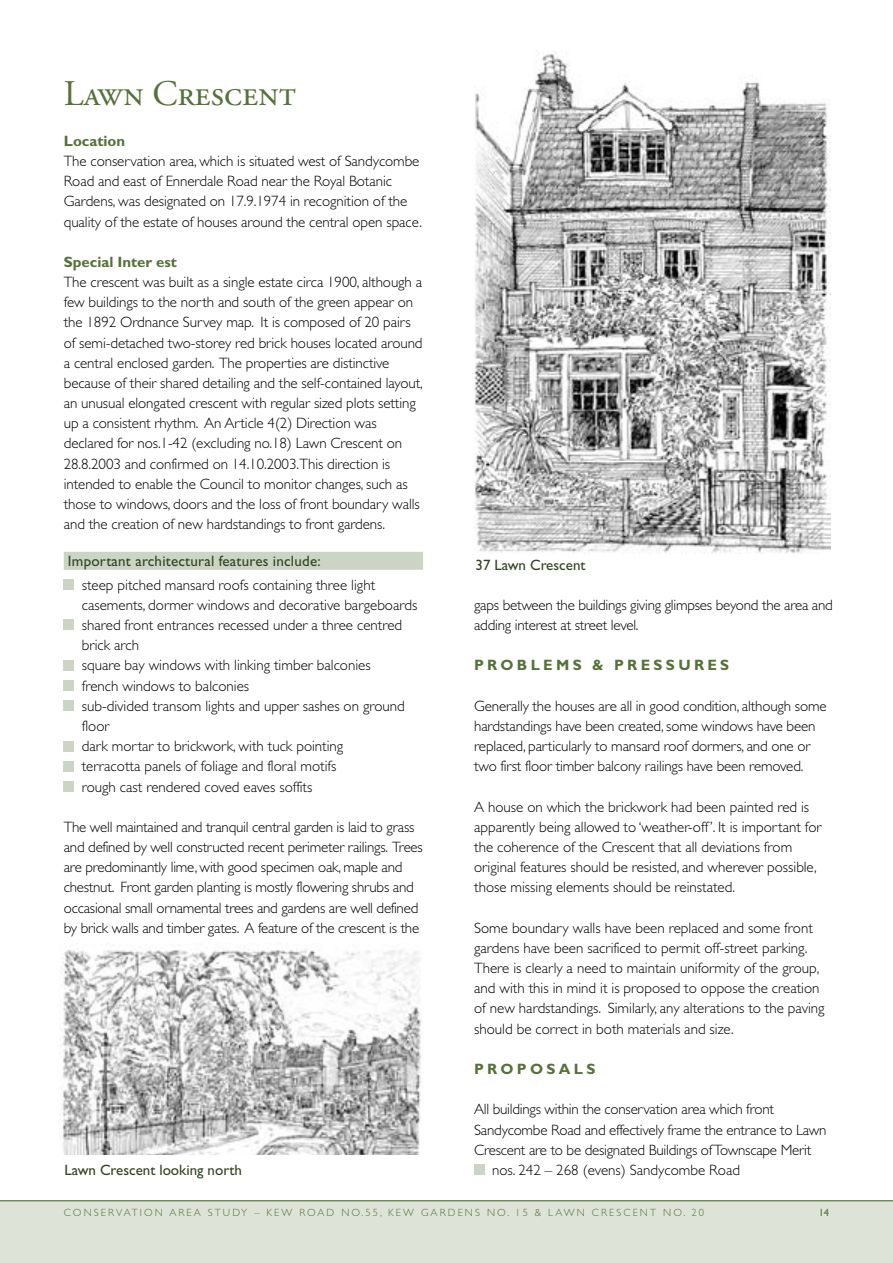
<style>
.page{position:relative;width:893px;height:1263px;background:#fff}
.page>*{position:absolute;margin:0;border:0;box-sizing:border-box;transform-origin:0 0}
.t1{font:36px "Adobe Garamond Regular SC";color:#557239}
.t2{font:300 15px/20.1px "Gill Sans";letter-spacing:-.005em;color:#000}
.t3{font:15px "Gill Sans";color:#342}
.t4{font:700 15px "Gill Sans";letter-spacing:.215em;color:#557239}
.t5{font:700 15px "Gill Sans";color:#557239}
.t6{font:300 10.5px "Gill Sans";letter-spacing:.2em;color:#557239}
.t7{font:10.5px "Gill Sans";color:#557239}
</style>
<div class="page">
<div style="left:64px;top:552px;width:359px;height:18px;background:#ccd5c3"></div>
<div style="left:64px;top:781px;width:10px;height:10px;background:#ccd5c3"></div>
<div style="left:64px;top:761px;width:10px;height:10px;background:#ccd5c3"></div>
<div style="left:64px;top:741px;width:10px;height:10px;background:#ccd5c3"></div>
<div style="left:64px;top:700px;width:10px;height:11px;background:#ccd5c3"></div>
<div style="left:64px;top:680px;width:10px;height:11px;background:#ccd5c3"></div>
<div style="left:64px;top:660px;width:10px;height:10px;background:#ccd5c3"></div>
<div style="left:64px;top:620px;width:10px;height:10px;background:#ccd5c3"></div>
<div style="left:64px;top:579px;width:10px;height:11px;background:#ccd5c3"></div>
<div style="left:474px;top:1165px;width:10px;height:10px;background:#ccd5c3"></div>
<img style="left:61px;top:945px;width:360px;height:210px">
<img style="left:474px;top:52px;width:356px;height:501px">
<div style="left:0;top:1200px;width:892px;height:63px;background:#dde3d7"></div>
<hr style="left:0;top:1200px;width:892px;height:1px;background:#557239">
<h1 class="t1" style="left:64px;top:80px;width:234px">Lawn Crescent</h1>
<p class="t5" style="left:64px;top:136px;width:63px">Location</p>
<p class="t2" style="left:64px;top:153px;width:360px">The conservation area, which is situated west of Sandycombe Road and east of Ennerdale Road near the Royal Botanic Gardens, was designated on 17.9.1974 in recognition of the quality of the estate of houses around the central open space.</p>
<h5 class="t5" style="left:64px;top:257px;width:115px">Special Inter est</h5>
<p class="t2" style="left:64px;top:274px;width:361px">The crescent was built as a single estate circa 1900, although a few buildings to the north and south of the green appear on the 1892 Ordnance Survey map. It is composed of 20 pairs of semi-detached two-storey red brick houses located around a central enclosed garden. The properties are distinctive because of their shared detailing and the self-contained layout, an unusual elongated crescent with regular sized plots setting up a consistent rhythm. An Article 4(2) Direction was declared for nos.1-42 (excluding no.18) Lawn Crescent on 28.8.2003 and confirmed on 14.10.2003.This direction is intended to enable the Council to monitor changes, such as those to windows, doors and the loss of front boundary walls and the creation of new hardstandings to front gardens.</p>
<p class="t3" style="left:68px;top:556px;width:254px">Important architectural features include:</p>
<p class="t2" style="left:82px;top:576px;width:337px">steep pitched mansard roofs containing three light casements, dormer windows and decorative bargeboards shared front entrances recessed under a three centred brick arch<br>square bay windows with linking timber balconies<br>french windows to balconies<br>sub-divided transom lights and upper sashes on ground floor<br>dark mortar to brickwork, with tuck pointing<br>terracotta panels of foliage and floral motifs<br>rough cast rendered coved eaves soffits</p>
<p class="t2" style="left:64px;top:818px;width:361px">The well maintained and tranquil central garden is laid to grass and defined by well constructed recent perimeter railings. Trees are predominantly lime, with good specimen oak, maple and chestnut. Front garden planting is mostly flowering shrubs and occasional small ornamental trees and gardens are well defined by brick walls and timber gates. A feature of the crescent is the</p>
<p class="t3" style="left:476px;top:559px;width:111px">37 Lawn Crescent</p>
<p class="t2" style="left:474px;top:596px;width:360px">gaps between the buildings giving glimpses beyond the area and adding interest at street level.</p>
<h5 class="t4" style="left:474px;top:660px;width:257px">PROBLEMS &amp; PRESSURES</h5>
<p class="t2" style="left:474px;top:697px;width:354px">Generally the houses are all in good condition, although some hardstandings have been created, some windows have been replaced, particularly to mansard roof dormers, and one or two first floor timber balcony railings have been removed.</p>
<p class="t2" style="left:474px;top:798px;width:349px">A house on which the brickwork had been painted red is apparently being allowed to ‘weather-off’. It is important for the coherence of the Crescent that all deviations from original features should be resisted, and wherever possible, those missing elements should be reinstated.</p>
<p class="t2" style="left:474px;top:919px;width:352px">Some boundary walls have been replaced and some front gardens have been sacrificed to permit off-street parking.<br>There is clearly a need to maintain uniformity of the group, and with this in mind it is proposed to oppose the creation of new hardstandings. Similarly, any alterations to the paving should be correct in both materials and size.</p>
<h5 class="t4" style="left:474px;top:1064px;width:123px">PROPOSALS</h5>
<p class="t2" style="left:474px;top:1101px;width:354px">All buildings within the conservation area which front<br>Sandycombe Road and effectively frame the entrance to Lawn<br>Crescent are to be designated Buildings of Townscape Merit</p>
<p class="t2" style="left:492px;top:1161px;width:249px">nos. 242 – 268 (evens) Sandycombe Road</p>
<p class="t6" style="left:64px;top:1208px;width:642px">CONSER V ATION AREA STUDY – KEW R O AD NO .55, KEW GARDENS NO . 15 &amp; LA WN CRESCENT NO . 20</p>
<p class="t7" style="left:819px;top:1208px;width:12px">14</p>
<p class="t3" style="left:65px;top:1165px;width:179px">Lawn Crescent looking north</p>
</div>
